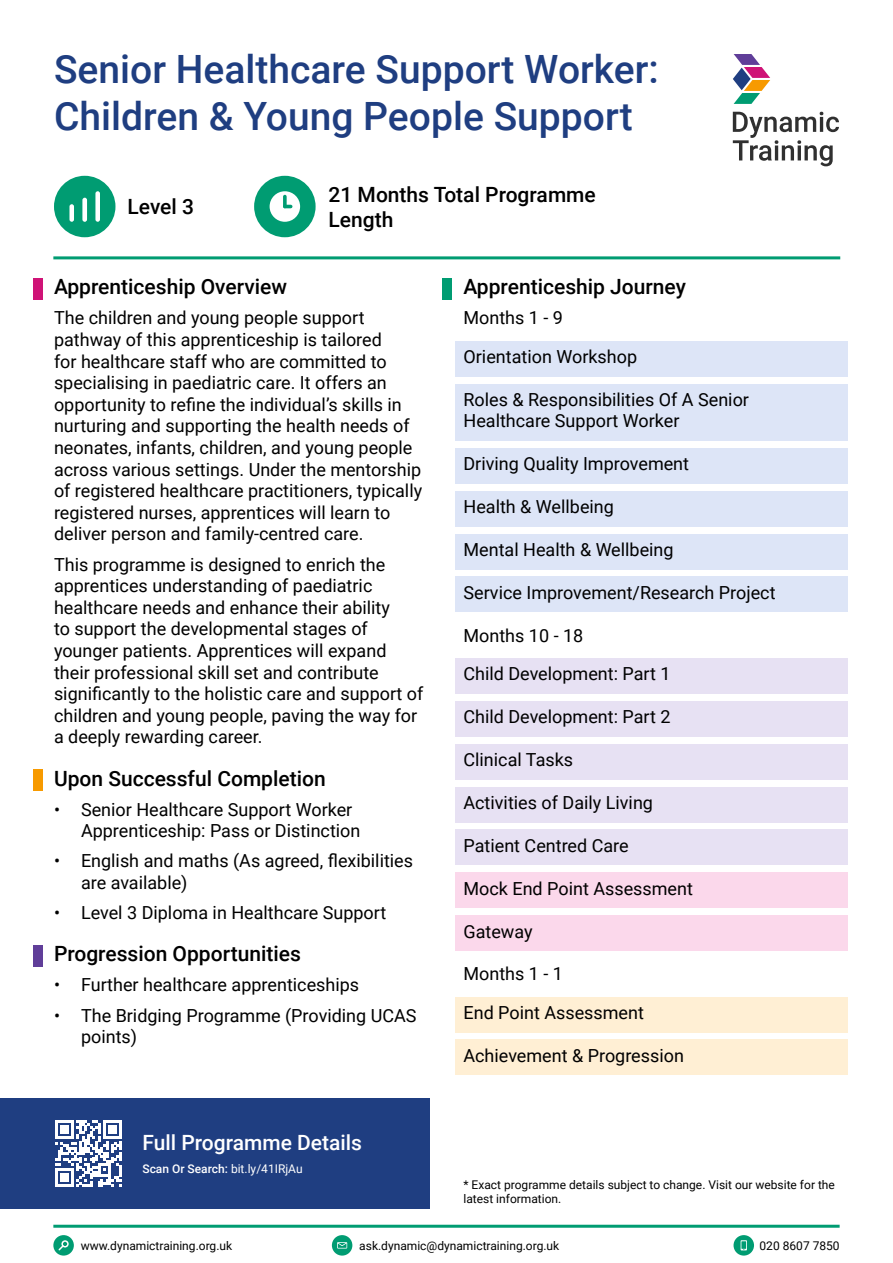
<style>
.page{position:relative;width:893px;height:1263px;background:#fff}
.page>*{position:absolute;margin:0;border:0;box-sizing:border-box;transform-origin:0 0}
.t1{font:500 39px/46.8px "Roboto";color:#1f3e81}
.t2{font:500 21px/25.2px "Roboto";color:#000}
.t3{font:500 21px "Roboto";color:#fff}
.t4{font:18px/21.6px "Roboto";color:#000}
.t5{font:12px/14.4px "Roboto";color:#000}
.t6{font:12px "Roboto";color:#fff}
.s1{font-weight:500}
</style>
<div class="page">
<hr style="left:53px;top:1225px;width:787px;height:3px;background:#009c72">
<svg style="left:53px;top:1235px;width:21px;height:20px"></svg>
<svg style="left:332px;top:1235px;width:20px;height:20px"></svg>
<svg style="left:733px;top:1235px;width:21px;height:20px"></svg>
<svg style="left:54px;top:176px;width:61px;height:61px"></svg>
<svg style="left:254px;top:176px;width:62px;height:61px"></svg>
<hr style="left:53px;top:256px;width:787px;height:3px;background:#009c72">
<div style="left:0;top:1099px;width:429px;height:110px;background:#1f3e81"></div>
<svg style="left:733px;top:112px;width:106px;height:54px"></svg>
<svg style="left:733px;top:54px;width:37px;height:50px"></svg>
<svg style="left:55px;top:1120px;width:67px;height:67px"></svg>
<div style="left:442px;top:279px;width:10px;height:21px;background:#009c72"></div>
<div style="left:455px;top:341px;width:392px;height:35px;background:#dde5f7"></div>
<div style="left:455px;top:384px;width:392px;height:56px;background:#dde5f7"></div>
<div style="left:455px;top:448px;width:392px;height:35px;background:#dde5f7"></div>
<div style="left:455px;top:491px;width:392px;height:35px;background:#dde5f7"></div>
<div style="left:455px;top:534px;width:392px;height:35px;background:#dde5f7"></div>
<div style="left:455px;top:577px;width:392px;height:35px;background:#dde5f7"></div>
<div style="left:455px;top:658px;width:392px;height:35px;background:#e7e1f3"></div>
<div style="left:455px;top:701px;width:392px;height:35px;background:#e7e1f3"></div>
<div style="left:455px;top:744px;width:392px;height:35px;background:#e7e1f3"></div>
<div style="left:455px;top:787px;width:392px;height:35px;background:#e7e1f3"></div>
<div style="left:455px;top:830px;width:392px;height:35px;background:#e7e1f3"></div>
<div style="left:455px;top:873px;width:392px;height:35px;background:#fbd8eb"></div>
<div style="left:455px;top:915px;width:392px;height:35px;background:#fbd8eb"></div>
<div style="left:455px;top:997px;width:392px;height:35px;background:#ffefd4"></div>
<div style="left:455px;top:1040px;width:392px;height:35px;background:#ffefd4"></div>
<div style="left:33px;top:279px;width:10px;height:21px;background:#cf1377"></div>
<div style="left:33px;top:770px;width:10px;height:21px;background:#f79a00"></div>
<div style="left:33px;top:945px;width:10px;height:21px;background:#603e99"></div>
<h1 class="t1" style="left:54px;top:45px;width:606px">Senior Healthcare Support Worker:<br>Children &amp; Young People Support</h1>
<p class="t2" style="left:128px;top:194px;width:68px">Level 3</p>
<p class="t2" style="left:329px;top:181px;width:269px">21 Months Total Programme<br>Length</p>
<p class="t2" style="left:54px;top:273px;width:235px">Apprenticeship Overview</p>
<p class="t4" style="left:54px;top:306px;width:370px">The children and young people support pathway of this apprenticeship is tailored<br>for healthcare staff who are committed to specialising in paediatric care. It offers an opportunity to refine the individual’s skills in nurturing and supporting the health needs of neonates, infants, children, and young people across various settings. Under the mentorship of registered healthcare practitioners, typically registered nurses, apprentices will learn to deliver person and family-centred care.</p>
<p class="t4" style="left:54px;top:553px;width:371px">This programme is designed to enrich the apprentices understanding of paediatric healthcare needs and enhance their ability<br>to support the developmental stages of younger patients. Apprentices will expand their professional skill set and contribute significantly to the holistic care and support of children and young people, paving the way for a deeply rewarding career.</p>
<p class="t2" style="left:54px;top:765px;width:273px">Upon Successful Completion</p>
<p class="t4" style="left:81px;top:798px;width:281px;text-indent:-27px">• Senior Healthcare Support Worker<br>Apprenticeship: Pass or Distinction</p>
<p class="t4" style="left:81px;top:849px;width:334px;text-indent:-27px">• English and maths (As agreed, flexibilities are available)</p>
<p class="t4" style="left:54px;top:901px;width:334px">• Level 3 Diploma in Healthcare Support</p>
<p class="t2" style="left:54px;top:940px;width:248px">Progression Opportunities</p>
<p class="t4" style="left:54px;top:973px;width:307px">• Further healthcare apprenticeships</p>
<p class="t4" style="left:81px;top:1004px;width:337px;text-indent:-27px">• The Bridging Programme (Providing UCAS points)</p>
<p class="t3" style="left:142px;top:1128px;width:221px">Full Programme Details</p>
<p class="t6" style="left:142px;top:1160px;width:162px"><span class="s1">Scan Or Search:</span> bit.ly/41IRjAu</p>
<p class="t2" style="left:463px;top:273px;width:224px">Apprenticeship Journey</p>
<p class="t4" style="left:463px;top:298px;width:175px;line-height:38.5px">Months 1 - 9<br>Orientation Workshop</p>
<p class="t4" style="left:463px;top:388px;width:287px">Roles &amp; Responsibilities Of A Senior<br>Healthcare Support Worker</p>
<p class="t4" style="left:463px;top:452px;width:227px">Driving Quality Improvement</p>
<p class="t4" style="left:463px;top:495px;width:152px">Health &amp; Wellbeing</p>
<p class="t4" style="left:463px;top:538px;width:212px">Mental Health &amp; Wellbeing</p>
<p class="t4" style="left:463px;top:581px;width:314px">Service Improvement/Research Project</p>
<p class="t4" style="left:463px;top:615px;width:209px;line-height:38.5px">Months 10 - 18<br>Child Development: Part 1</p>
<p class="t4" style="left:463px;top:705px;width:209px">Child Development: Part 2</p>
<p class="t4" style="left:463px;top:748px;width:111px">Clinical Tasks</p>
<p class="t4" style="left:463px;top:791px;width:191px">Activities of Daily Living</p>
<p class="t4" style="left:463px;top:834px;width:167px">Patient Centred Care</p>
<p class="t4" style="left:463px;top:877px;width:231px">Mock End Point Assessment</p>
<p class="t4" style="left:463px;top:920px;width:71px">Gateway</p>
<p class="t4" style="left:463px;top:954px;width:182px;line-height:38.5px">Months 1 - 1<br>End Point Assessment</p>
<p class="t4" style="left:463px;top:1044px;width:222px">Achievement &amp; Progression</p>
<p class="t5" style="left:463px;top:1177px;width:373px">* Exact programme details subject to change. Visit our website for the latest information.</p>
<p class="t5" style="left:81px;top:1238px;width:153px">www.dynamictraining.org.uk</p>
<p class="t5" style="left:359px;top:1238px;width:201px">ask.dynamic@dynamictraining.org.uk</p>
<p class="t5" style="left:759px;top:1238px;width:82px">020 8607 7850</p>
</div>
